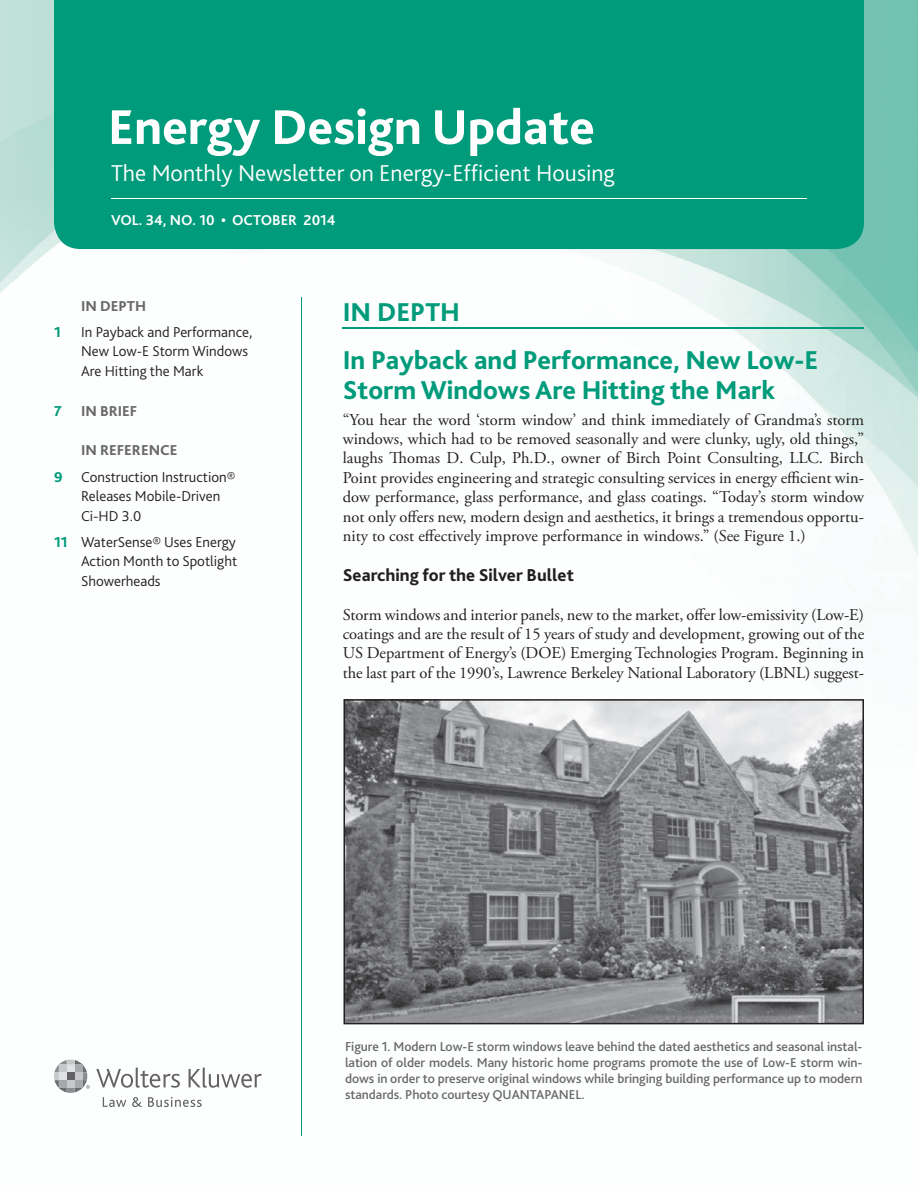
<style>
.page{position:relative;width:918px;height:1188px;background:#fff}
.page>*{position:absolute;margin:0;border:0;box-sizing:border-box;transform-origin:0 0}
.t1{font:800 51px "Bliss 2";color:#fff}
.t2{font:800 27px/48px "Bliss 2";color:#009b7a}
.t3{font:300 24px "Bliss 2";color:#fff}
.t4{font:800 18px "Bliss 2";color:#231f20}
.t5{font:16.5px/19.5px "Adobe Garamond Pro";letter-spacing:-.005em;color:#231f20;text-align:justify}
.t6{font:300 15px/19.5px "Bliss 2";color:#231f20}
.t7{font:700 15px "Bliss 2";color:#fff}
.t8{font:800 15px "Bliss 2";color:#69696c}
.t9{font:800 15px "Bliss 2";color:#009b7a}
.t10{font:500 13.5px/16.2px "Bliss 2";letter-spacing:-.005em;color:#69696c;text-align:justify}
.s1{font-weight:800;color:#69696c}
.s2{font-weight:800;color:#009b7a}
</style>
<div class="page">
<img style="left:0;top:0;width:918px;height:1136px">
<div style="left:54px;top:0;width:810px;height:249px;background:#009b7a"></div>
<svg style="left:96px;top:1068px;width:84px;height:20px"></svg>
<svg style="left:189px;top:1068px;width:73px;height:20px"></svg>
<svg style="left:103px;top:1097px;width:23px;height:10px"></svg>
<svg style="left:132px;top:1097px;width:10px;height:10px"></svg>
<svg style="left:148px;top:1097px;width:54px;height:10px"></svg>
<svg style="left:54px;top:1060px;width:36px;height:33px"></svg>
<hr style="left:302px;top:297px;width:1px;height:839px;background:#009b7a">
<hr style="left:111px;top:199px;width:696px;height:1px;background:#fff">
<hr style="left:343px;top:327px;width:521px;height:2px;background:#009b7a">
<svg style="left:344px;top:699px;width:520px;height:325px;background:#86878a"></svg>
<h1 class="t1" style="left:108px;top:108px;width:488px">Energy Design Update</h1>
<h3 class="t3" style="left:111px;top:163px;width:506px">The Monthly Newsletter on Energy-Efficient Housing</h3>
<p class="t7" style="left:111px;top:211px;width:226px">VOL. 34, NO. 10 • OCTOBER 2014</p>
<p class="t8" style="left:81px;top:300px;width:67px">IN DEPTH</p>
<p class="t9" style="left:54px;top:326px;width:8px">1</p>
<p class="t6" style="left:81px;top:324px;width:173px">In Payback and Performance,<br>New Low-E Storm Windows<br>Are Hitting the Mark</p>
<p class="t9" style="left:54px;top:405px;width:9px">7</p>
<p class="t8" style="left:81px;top:405px;width:58px">IN BRIEF</p>
<p class="t6" style="left:54px;top:439px;width:183px;line-height:26.2px;text-indent:27px"><span class="s1">IN REFERENCE<br></span><span class="s2">9</span> Construction Instruction®</p>
<p class="t6" style="left:81px;top:488px;width:141px">Releases Mobile-Driven<br>Ci-HD 3.0</p>
<p class="t6" style="left:81px;top:534px;width:158px;text-align:justify;text-indent:-27px"><span class="s2">11</span> WaterSense® Uses Energy Action Month to Spotlight Showerheads</p>
<h2 class="t2" style="left:343px;top:291px;width:477px">IN DEPTH<br>In Payback and Performance, New Low-E</h2>
<h2 class="t2" style="left:343px;top:369px;width:434px">Storm Windows Are Hitting the Mark</h2>
<p class="t5" style="left:343px;top:411px;width:523px">“You hear the word ‘storm window’ and think immediately of Grandma’s storm windows, which had to be removed seasonally and were clunky, ugly, old things,” laughs Thomas D. Culp, Ph.D., owner of Birch Point Consulting, LLC. Birch Point provides engineering and strategic consulting services in energy efficient win&shy;dow performance, glass performance, and glass coatings. “Today’s storm window not only offers new, modern design and aesthetics, it brings a tremendous opportu&shy;nity to cost effectively improve performance in windows.” (See Figure 1.)</p>
<p class="t4" style="left:343px;top:568px;width:233px">Searching for the Silver Bullet</p>
<p class="t5" style="left:343px;top:606px;width:523px">Storm windows and interior panels, new to the market, offer low-emissivity (Low-E) coatings and are the result of 15 years of study and development, growing out of the US Department of Energy’s (DOE) Emerging Technologies Program. Beginning in the last part of the 1990’s, Lawrence Berkeley National Laboratory (LBNL) suggest-</p>
<p class="t10" style="left:345px;top:1040px;width:519px">Figure 1. Modern Low-E storm windows leave behind the dated aesthetics and seasonal instal&shy;lation of older models. Many historic home programs promote the use of Low-E storm win&shy;dows in order to preserve original windows while bringing building performance up to modern standards. Photo courtesy QUANTAPANEL.</p>
</div>
